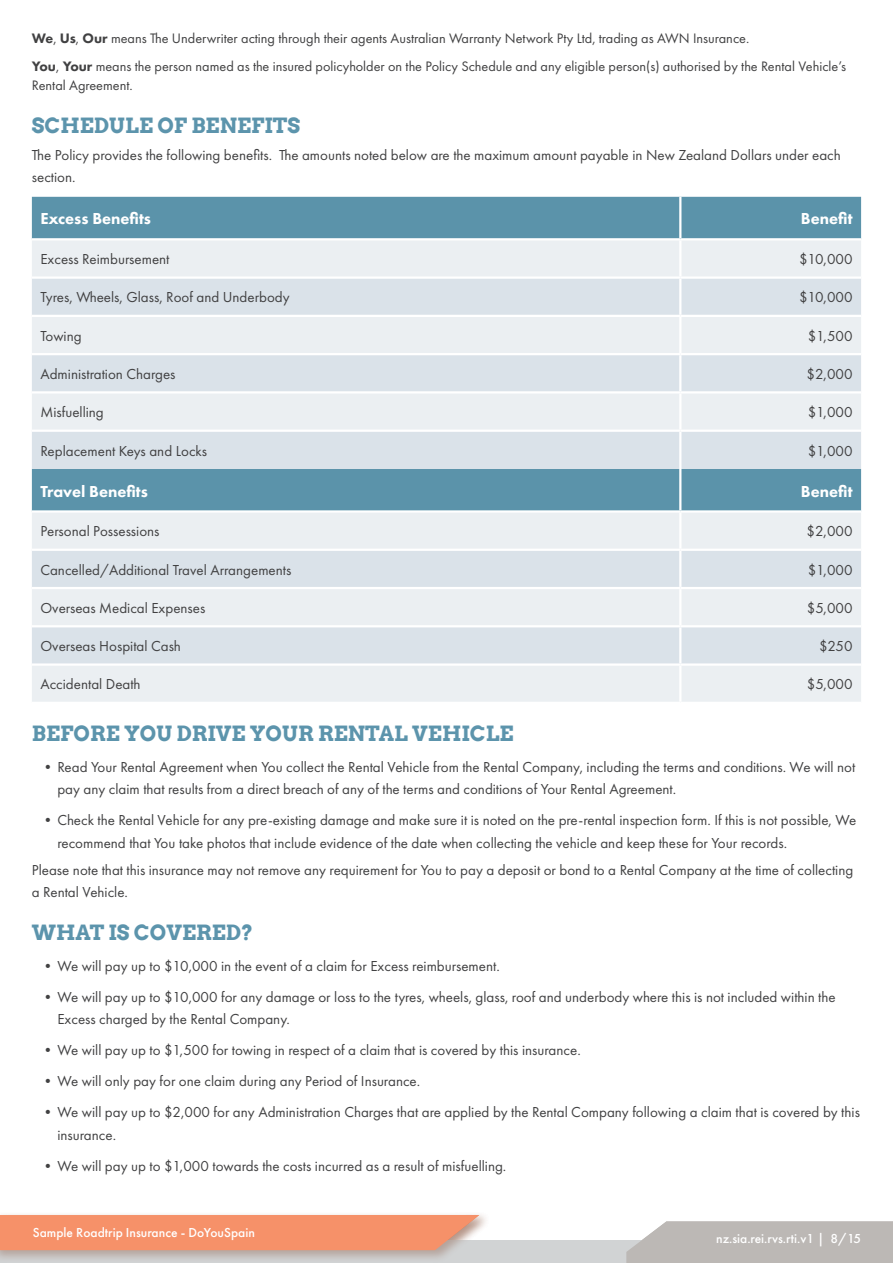
<style>
.page{position:relative;width:893px;height:1263px;background:#fff}
.page>*{position:absolute;margin:0;border:0;box-sizing:border-box;transform-origin:0 0}
.H2_Arvo{font:700 21px "Arvo";color:#5c94ac}
.Table_-_H1{font:800 16.5px "Futura PT";color:#fff}
.Body_Text{font:15px/22.5px "Futura PT";color:#414142}
.Body_Text-2{font:14.25px/19.5px "Futura PT";color:#414142}
.t1{font:500 13.5px "Futura PT";color:#fff}
.s1{font-weight:800}
</style>
<div class="page">
<div style="left:0;top:1241px;width:893px;height:22px;background:#d1d3d4"></div>
<svg style="left:626px;top:1221px;width:267px;height:42px;background:#bfbbb9"></svg>
<div style="left:0;top:1211px;width:490px;height:52px;background:#814a32;opacity:.35"></div>
<div style="left:0;top:1215px;width:479px;height:35px;background:#f69169"></div>
<div style="left:32px;top:197px;width:829px;height:41px;background:#5b93aa"></div>
<div style="left:32px;top:240px;width:829px;height:462px;background:#ebeff2"></div>
<svg style="left:32px;top:279px;width:829px;height:384px;background:#d2dee5"></svg>
<hr style="left:679px;top:197px;width:2px;height:41px;background:#fff">
<hr style="left:679px;top:240px;width:2px;height:36px;background:#fff">
<hr style="left:679px;top:279px;width:2px;height:36px;background:#fff">
<hr style="left:679px;top:317px;width:2px;height:36px;background:#fff">
<hr style="left:679px;top:355px;width:2px;height:36px;background:#fff">
<hr style="left:679px;top:393px;width:2px;height:37px;background:#fff">
<hr style="left:679px;top:432px;width:2px;height:37px;background:#fff">
<hr style="left:679px;top:469px;width:2px;height:41px;background:#fff">
<hr style="left:679px;top:513px;width:2px;height:36px;background:#fff">
<hr style="left:679px;top:551px;width:2px;height:36px;background:#fff">
<hr style="left:679px;top:589px;width:2px;height:36px;background:#fff">
<hr style="left:679px;top:627px;width:2px;height:36px;background:#fff">
<hr style="left:679px;top:666px;width:2px;height:36px;background:#fff">
<hr style="left:32px;top:276px;width:648px;height:3px;background:#fff">
<hr style="left:680px;top:276px;width:181px;height:3px;background:#fff">
<hr style="left:32px;top:315px;width:648px;height:2px;background:#fff">
<hr style="left:680px;top:315px;width:181px;height:2px;background:#fff">
<hr style="left:32px;top:353px;width:648px;height:2px;background:#fff">
<hr style="left:680px;top:353px;width:181px;height:2px;background:#fff">
<hr style="left:32px;top:391px;width:648px;height:2px;background:#fff">
<hr style="left:680px;top:391px;width:181px;height:2px;background:#fff">
<hr style="left:32px;top:430px;width:648px;height:2px;background:#fff">
<hr style="left:680px;top:430px;width:181px;height:2px;background:#fff">
<hr style="left:32px;top:510px;width:648px;height:3px;background:#fff">
<hr style="left:680px;top:510px;width:181px;height:3px;background:#fff">
<hr style="left:32px;top:549px;width:648px;height:2px;background:#fff">
<hr style="left:680px;top:549px;width:181px;height:2px;background:#fff">
<hr style="left:32px;top:587px;width:648px;height:2px;background:#fff">
<hr style="left:680px;top:587px;width:181px;height:2px;background:#fff">
<hr style="left:32px;top:625px;width:648px;height:2px;background:#fff">
<hr style="left:680px;top:625px;width:181px;height:2px;background:#fff">
<hr style="left:32px;top:663px;width:648px;height:3px;background:#fff">
<hr style="left:680px;top:663px;width:181px;height:3px;background:#fff">
<p class="Body_Text-2" style="left:32px;top:28px;width:719px"><span class="s1">We</span>, <span class="s1">Us</span>, <span class="s1">Our</span> means The Underwriter acting through their agents Australian Warranty Network Pty Ltd, trading as AWN Insurance.</p>
<p class="Body_Text-2" style="left:32px;top:56px;width:816px"><span class="s1">You</span>, <span class="s1">Your</span> means the person named as the insured policyholder on the Policy Schedule and any eligible person(s) authorised by the Rental Vehicle’s<br>Rental Agreement.</p>
<p class="H2_Arvo" style="left:32px;top:112px;width:270px">SCHEDULE OF BENEFITS</p>
<p class="Body_Text" style="left:32px;top:143px;width:810px">The Policy provides the following benefits. The amounts noted below are the maximum amount payable in New Zealand Dollars under each section.</p>
<p class="Table_-_H1" style="left:40px;top:209px;width:112px">Excess Benefits</p>
<p class="Table_-_H1" style="left:801px;top:209px;width:53px">Benefit</p>
<p class="Body_Text" style="left:40px;top:248px;width:131px">Excess Reimbursement</p>
<p class="Body_Text" style="left:799px;top:248px;width:55px">$10,000</p>
<p class="Body_Text" style="left:40px;top:286px;width:251px">Tyres, Wheels, Glass, Roof and Underbody</p>
<p class="Body_Text" style="left:799px;top:286px;width:55px">$10,000</p>
<p class="Body_Text" style="left:40px;top:324px;width:43px">Towing</p>
<p class="Body_Text" style="left:808px;top:324px;width:46px">$1,500</p>
<p class="Body_Text" style="left:40px;top:363px;width:137px">Administration Charges</p>
<p class="Body_Text" style="left:807px;top:363px;width:48px">$2,000</p>
<p class="Body_Text" style="left:40px;top:401px;width:65px">Misfuelling</p>
<p class="Body_Text" style="left:808px;top:401px;width:46px">$1,000</p>
<p class="Body_Text" style="left:40px;top:439px;width:168px">Replacement Keys and Locks</p>
<p class="Body_Text" style="left:808px;top:439px;width:46px">$1,000</p>
<p class="Table_-_H1" style="left:40px;top:481px;width:109px">Travel Benefits</p>
<p class="Table_-_H1" style="left:801px;top:481px;width:53px">Benefit</p>
<p class="Body_Text" style="left:40px;top:520px;width:121px">Personal Possessions</p>
<p class="Body_Text" style="left:807px;top:520px;width:48px">$2,000</p>
<p class="Body_Text" style="left:40px;top:558px;width:252px">Cancelled/Additional Travel Arrangements</p>
<p class="Body_Text" style="left:808px;top:558px;width:46px">$1,000</p>
<p class="Body_Text" style="left:40px;top:596px;width:166px">Overseas Medical Expenses</p>
<p class="Body_Text" style="left:807px;top:596px;width:47px">$5,000</p>
<p class="Body_Text" style="left:40px;top:635px;width:142px">Overseas Hospital Cash</p>
<p class="Body_Text" style="left:819px;top:635px;width:35px">$250</p>
<p class="Body_Text" style="left:40px;top:673px;width:102px">Accidental Death</p>
<p class="Body_Text" style="left:807px;top:673px;width:47px">$5,000</p>
<p class="H2_Arvo" style="left:32px;top:720px;width:483px">BEFORE YOU DRIVE YOUR RENTAL VEHICLE</p>
<p class="Body_Text" style="left:57px;top:755px;width:799px;text-indent:-17px">•Read Your Rental Agreement when You collect the Rental Vehicle from the Rental Company, including the terms and conditions. We will not pay any claim that results from a direct breach of any of the terms and conditions of Your Rental Agreement.</p>
<p class="Body_Text" style="left:57px;top:809px;width:800px;text-indent:-17px">•Check the Rental Vehicle for any pre-existing damage and make sure it is noted on the pre-rental inspection form. If this is not possible, We recommend that You take photos that include evidence of the date when collecting the vehicle and keep these for Your records.</p>
<p class="Body_Text" style="left:32px;top:858px;width:823px">Please note that this insurance may not remove any requirement for You to pay a deposit or bond to a Rental Company at the time of collecting a Rental Vehicle.</p>
<p class="H2_Arvo" style="left:32px;top:919px;width:223px">WHAT IS COVERED?</p>
<p class="Body_Text" style="left:40px;top:954px;width:461px">•We will pay up to $10,000 in the event of a claim for Excess reimbursement.</p>
<p class="Body_Text" style="left:57px;top:985px;width:780px;text-indent:-17px">•We will pay up to $10,000 for any damage or loss to the tyres, wheels, glass, roof and underbody where this is not included within the<br>Excess charged by the Rental Company.</p>
<p class="Body_Text" style="left:40px;top:1039px;width:542px">•We will pay up to $1,500 for towing in respect of a claim that is covered by this insurance.</p>
<p class="Body_Text" style="left:40px;top:1070px;width:381px">•We will only pay for one claim during any Period of Insurance.</p>
<p class="Body_Text" style="left:57px;top:1101px;width:804px;text-indent:-17px">•We will pay up to $2,000 for any Administration Charges that are applied by the Rental Company following a claim that is covered by this insurance.</p>
<p class="Body_Text" style="left:40px;top:1154px;width:467px">•We will pay up to $1,000 towards the costs incurred as a result of misfuelling.</p>
<p class="t1" style="left:33px;top:1224px;width:224px">Sample Roadtrip Insurance - DoYouSpain</p>
<p class="t1" style="left:707px;top:1230px;width:155px">aus.awn.ll.mbi inc.v1 | 1/1</p>
<p class="t1" style="left:716px;top:1230px;width:146px">nz.sia.rei.rvs.rti.v1 | 8/15</p>
</div>
